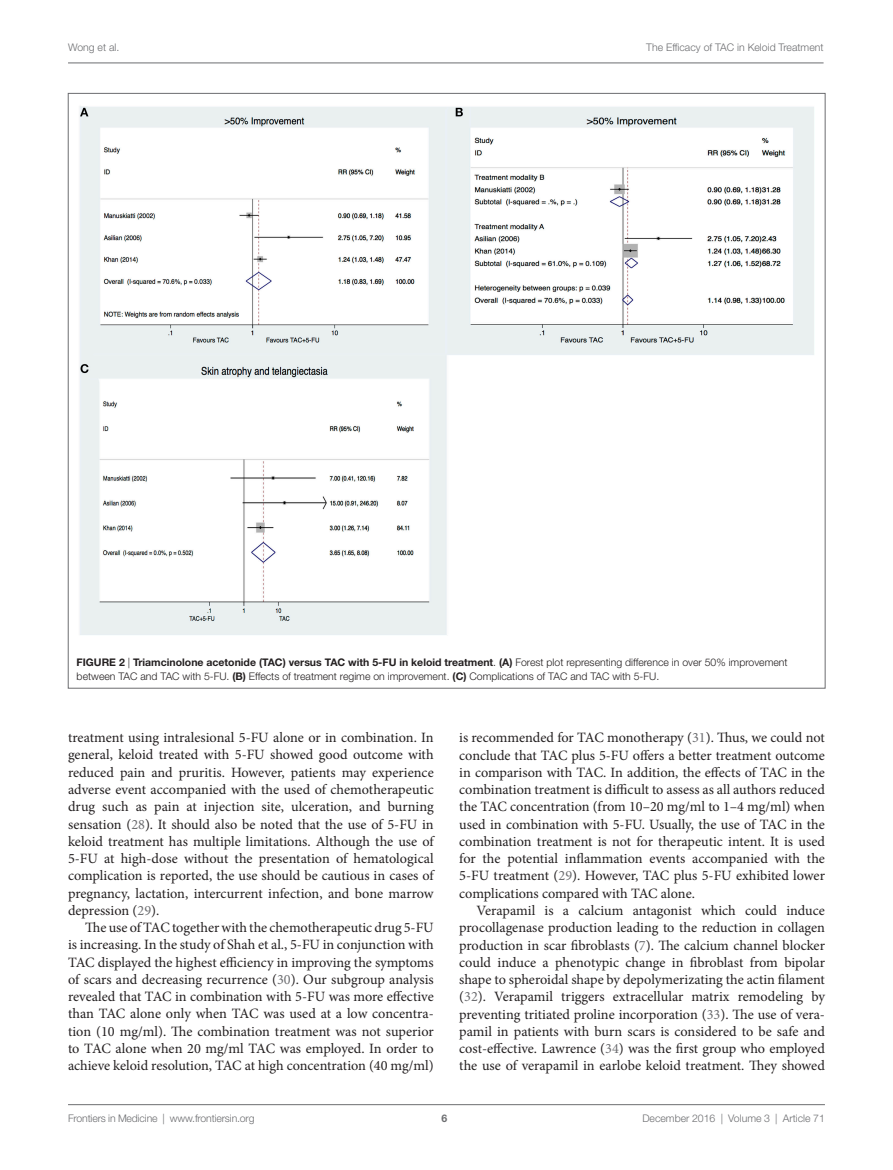
<style>
.page{position:relative;width:893px;height:1170px;background:#fff}
.page>*{position:absolute;margin:0;border:0;box-sizing:border-box;transform-origin:0 0}
.t1{font:14.25px/17.2px "Minion Pro";color:#231f20;text-align:justify}
.t2{font:300 10.5px/14.2px "Helvetica Neue LT Std";color:#231f20}
.t3{font:300 10.5px "Helvetica Neue LT Std";color:#6c6d70}
.t4{font:700 10.5px "Helvetica Neue LT Std";color:#6c6d70}
.s1{font-weight:700}
.s2{color:#6c6d70}
</style>
<div class="page">
<img style="left:79px;top:106px;width:735px;height:529px">
<hr style="left:68px;top:63px;width:756px;height:1px;background:#6c6d70">
<hr style="left:68px;top:1104px;width:757px;height:1px;background:#6c6d70">
<p class="t3" style="left:68px;top:41px;width:53px">Wong et al.</p>
<p class="t3" style="left:646px;top:41px;width:179px">The Efficacy of TAC in Keloid Treatment</p>
<p class="t2" style="left:77px;top:654px;width:712px"><span class="s1">FIG URE 2</span> | <span class="s1">Triamcinolone acetonide (TAC) versus TAC with 5-FU in keloid treatment</span>. <span class="s1">(A)</span> Forest plot representing difference in over 50% improvement between TAC and TAC with 5-FU. <span class="s1">(B)</span> Effects of treatment regime on improvement. <span class="s1">(C)</span> Complications of TAC and TAC with 5-FU.</p>
<p class="t1" style="left:68px;top:729px;width:367px">treatment using intralesional 5-FU alone or in combination. In general, keloid treated with 5-FU showed good outcome with reduced pain and pruritis. However, patients may experience adverse event accompanied with the used of chemotherapeutic drug such as pain at injection site, ulceration, and burning sensation (<span class="s2">28</span>). It should also be noted that the use of 5-FU in keloid treatment has multiple limitations. Although the use of 5-FU at high-dose without the presentation of hematological complication is reported, the use should be cautious in cases of pregnancy, lactation, intercurrent infection, and bone marrow depression (<span class="s2">29</span>).</p>
<p class="t1" style="left:68px;top:918px;width:367px;text-indent:17px">The use of TAC together with the chemotherapeutic drug 5-FU is increasing. In the study of Shah et al., 5-FU in conjunction with TAC displayed the highest efficiency in improving the symptoms of scars and decreasing recurrence (<span class="s2">30</span>). Our subgroup analysis revealed that TAC in combination with 5-FU was more effective than TAC alone only when TAC was used at a low concentra&shy;tion (10 mg/ml). The combination treatment was not superior to TAC alone when 20 mg/ml TAC was employed. In order to achieve keloid resolution, TAC at high concentration (40 mg/ml)</p>
<p class="t1" style="left:459px;top:729px;width:367px">is recommended for TAC monotherapy (<span class="s2">31</span>). Thus, we could not conclude that TAC plus 5-FU offers a better treatment outcome in comparison with TAC. In addition, the effects of TAC in the combination treatment is difficult to assess as all authors reduced the TAC concentration (from 10–20 mg/ml to 1–4 mg/ml) when used in combination with 5-FU. Usually, the use of TAC in the combination treatment is not for therapeutic intent. It is used for the potential inflammation events accompanied with the 5-FU treatment (<span class="s2">29</span>). However, TAC plus 5-FU exhibited lower complications compared with TAC alone.</p>
<p class="t1" style="left:459px;top:901px;width:367px;text-indent:17px">Verapamil is a calcium antagonist which could induce procollagenase production leading to the reduction in collagen production in scar fibroblasts (<span class="s2">7</span>). The calcium channel blocker could induce a phenotypic change in fibroblast from bipolar shape to spheroidal shape by depolymerizating the actin filament (<span class="s2">32</span>). Verapamil triggers extracellular matrix remodeling by preventing tritiated proline incorporation (<span class="s2">33</span>). The use of vera&shy;pamil in patients with burn scars is considered to be safe and cost-effective. Lawrence (<span class="s2">34</span>) was the first group who employed the use of verapamil in earlobe keloid treatment. They showed</p>
<p class="t3" style="left:68px;top:1111px;width:188px">Frontiers in Medicine | www.frontiersin.org</p>
<p class="t3" style="left:642px;top:1111px;width:184px">December 2016 | Volume 3 | Article 71</p>
<p class="t4" style="left:441px;top:1111px;width:7px">6</p>
</div>
